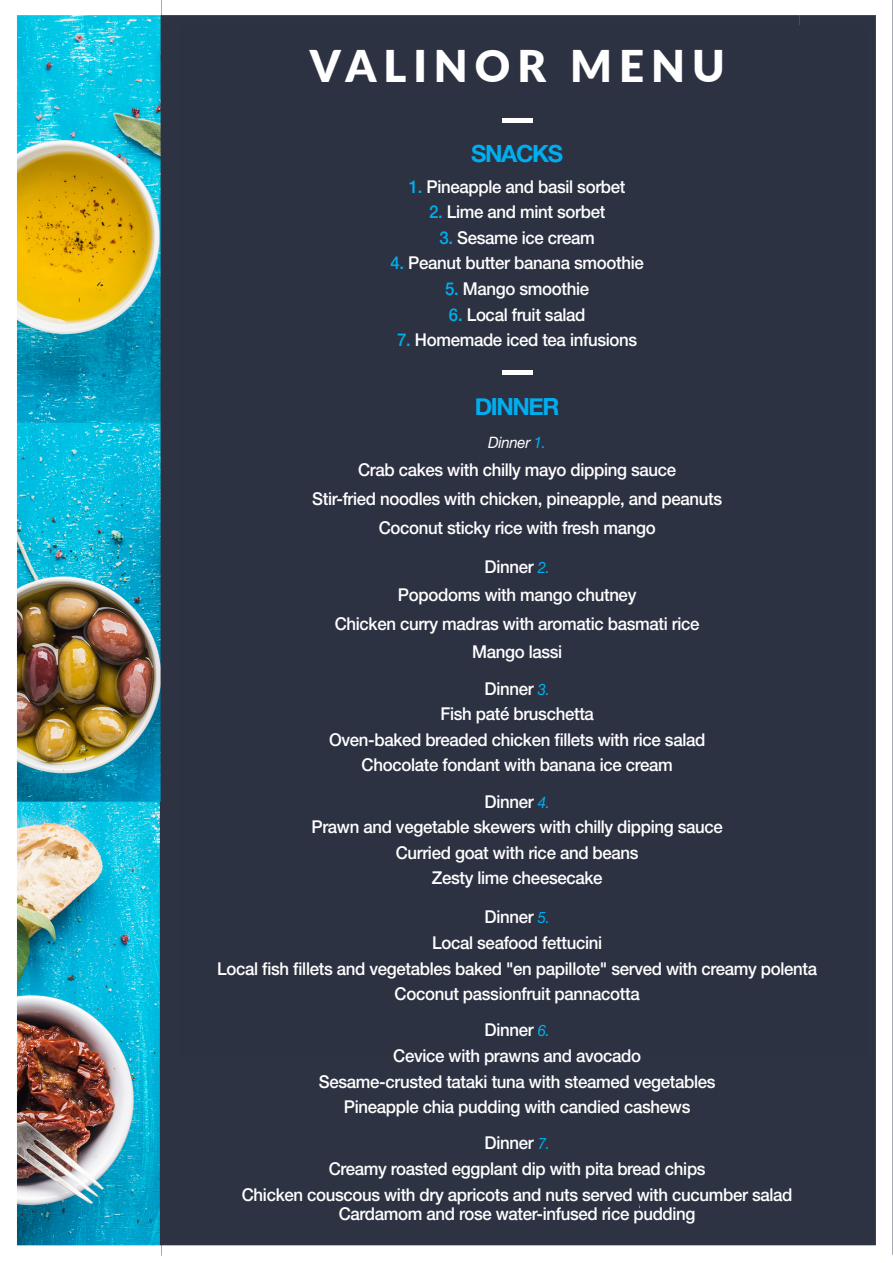
<style>
.page{position:relative;width:893px;height:1263px;background:#fff}
.page>*{position:absolute;margin:0;border:0;box-sizing:border-box;transform-origin:0 0}
.t1{font:900 43.65px "Lato";letter-spacing:.16em;color:#fff}
.t2{font:700 23.55px "Helvetica Neue";letter-spacing:-.06em;color:#00aeef}
.t3{font:500 17.7px "Helvetica Neue LT Pro";letter-spacing:-.02em;color:#fff;scale:.95 1}
.t4{font:italic 15.75px "Helvetica Neue LT Pro";letter-spacing:-.02em;color:#fff;scale:.95 1}
.s1{color:#00aeef}
.s2{font-weight:400;font-style:italic;font-size:15.75px;color:#00aeef}
</style>
<div class="page">
<div style="left:162px;top:15px;width:714px;height:1231px;background:#2d3343"></div>
<div style="left:180px;top:25px;width:687px;height:1031px;background:#2d3243"></div>
<img style="left:17px;top:0;width:145px;height:1256px">
<div style="left:640px;top:1097px;width:235px;height:146px;background:#2d3343"></div>
<hr style="left:502px;top:118px;width:31px;height:4px;background:#fff">
<div style="left:502px;top:370px;width:31px;height:5px;background:#fff"></div>
<p class="t1" style="left:310px;top:33px;width:416px">VALINOR MENU</p>
<p class="t2" style="left:471px;top:135px;width:93px">SNACKS</p>
<p class="t3" style="left:409px;top:176px;width:229px"><span class="s1">1.</span> Pineapple and basil sorbet</p>
<p class="t3" style="left:429px;top:201px;width:187px"><span class="s1">2.</span> Lime and mint sorbet</p>
<p class="t3" style="left:439px;top:227px;width:165px"><span class="s1">3.</span> Sesame ice cream</p>
<p class="t3" style="left:391px;top:253px;width:268px"><span class="s1">4.</span> Peanut butter banana smoothie</p>
<p class="t3" style="left:445px;top:278px;width:153px"><span class="s1">5.</span> Mango smoothie</p>
<p class="t3" style="left:449px;top:304px;width:145px"><span class="s1">6.</span> Local fruit salad</p>
<p class="t3" style="left:397px;top:329px;width:254px"><span class="s1">7.</span> Homemade iced tea infusions</p>
<p class="t2" style="left:475px;top:388px;width:86px">DINNER</p>
<p class="t4" style="left:488px;top:433px;width:62px">Dinner <span class="s1">1.</span></p>
<p class="t3" style="left:358px;top:459px;width:336px">Crab cakes with chilly mayo dipping sauce</p>
<p class="t3" style="left:312px;top:488px;width:433px">Stir-fried noodles with chicken, pineapple, and peanuts</p>
<p class="t3" style="left:379px;top:517px;width:293px">Coconut sticky rice with fresh mango</p>
<p class="t3" style="left:484px;top:556px;width:70px">Dinner <span class="s2">2.</span></p>
<p class="t3" style="left:398px;top:584px;width:252px">Popodoms with mango chutney</p>
<p class="t3" style="left:335px;top:613px;width:386px">Chicken curry madras with aromatic basmati rice</p>
<p class="t3" style="left:472px;top:642px;width:96px">Mango lassi</p>
<p class="t3" style="left:484px;top:678px;width:70px">Dinner <span class="s2">3.</span></p>
<p class="t3" style="left:440px;top:703px;width:163px">Fish paté bruschetta</p>
<p class="t3" style="left:329px;top:729px;width:398px">Oven-baked breaded chicken fillets with rice salad</p>
<p class="t3" style="left:362px;top:754px;width:329px">Chocolate fondant with banana ice cream</p>
<p class="t3" style="left:484px;top:791px;width:70px">Dinner <span class="s2">4.</span></p>
<p class="t3" style="left:311px;top:816px;width:435px">Prawn and vegetable skewers with chilly dipping sauce</p>
<p class="t3" style="left:396px;top:842px;width:257px">Curried goat with rice and beans</p>
<p class="t3" style="left:432px;top:867px;width:181px">Zesty lime cheesecake</p>
<p class="t3" style="left:484px;top:907px;width:70px">Dinner <span class="s2">5.</span></p>
<p class="t3" style="left:432px;top:932px;width:180px">Local seafood fettucini</p>
<p class="t3" style="left:217px;top:958px;width:633px">Local fish fillets and vegetables baked "en papillote" served with creamy polenta</p>
<p class="t3" style="left:395px;top:983px;width:260px">Coconut passionfruit pannacotta</p>
<p class="t3" style="left:484px;top:1019px;width:70px">Dinner <span class="s2">6.</span></p>
<p class="t3" style="left:393px;top:1045px;width:262px">Cevice with prawns and avocado</p>
<p class="t3" style="left:319px;top:1071px;width:419px">Sesame-crusted tataki tuna with steamed vegetables</p>
<p class="t3" style="left:344px;top:1096px;width:366px">Pineapple chia pudding with candied cashews</p>
<p class="t3" style="left:484px;top:1132px;width:70px">Dinner <span class="s2">7.</span></p>
<p class="t3" style="left:329px;top:1158px;width:398px">Creamy roasted eggplant dip with pita bread chips</p>
<p class="t3" style="left:242px;top:1184px;width:581px">Chicken couscous with dry apricots and nuts served with cucumber salad</p>
<p class="t3" style="left:339px;top:1203px;width:377px">Cardamom and rose water-infused rice pudding</p>
</div>
